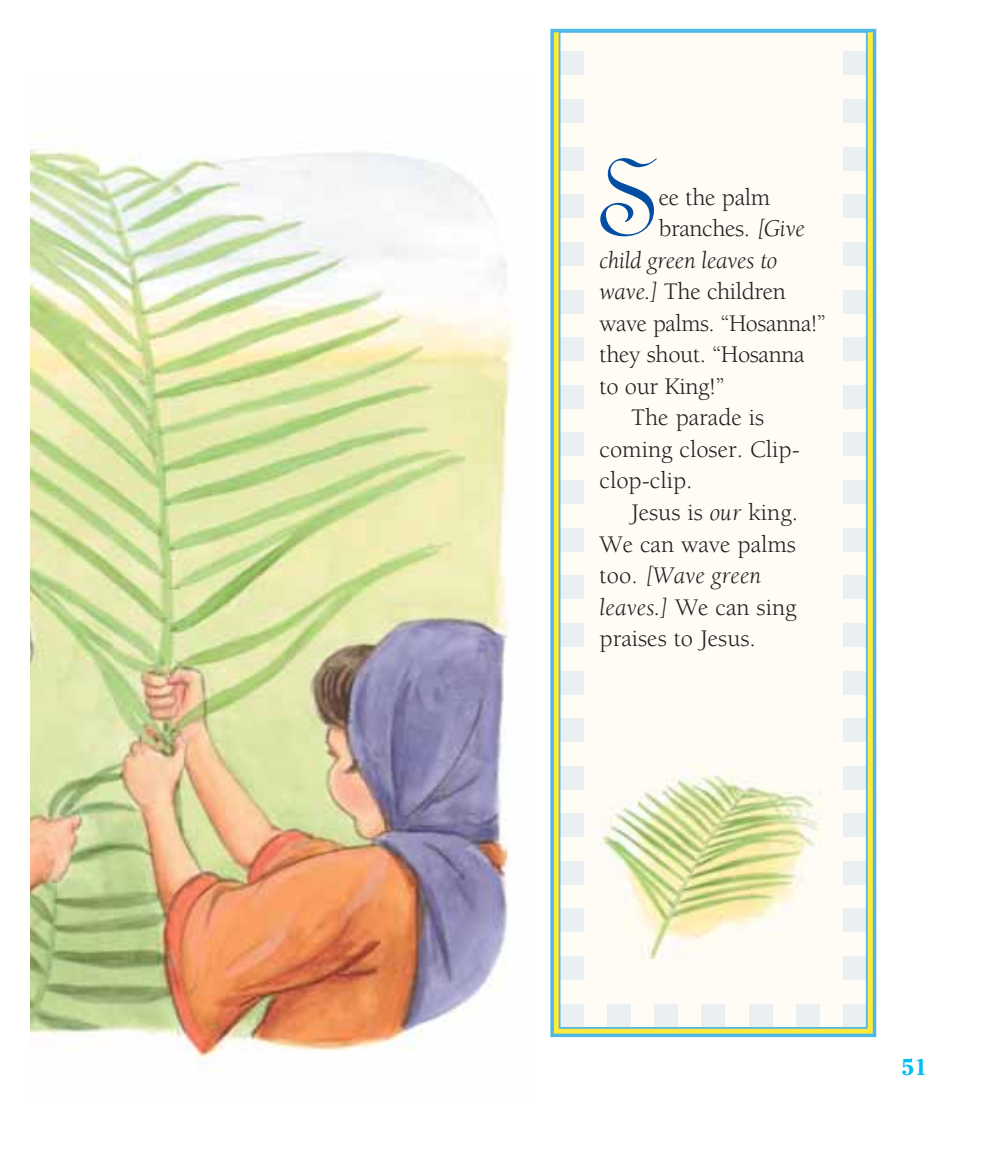
<style>
.page{position:relative;width:1008px;height:1166px;background:#fff}
.page>*{position:absolute;margin:0;border:0;box-sizing:border-box;transform-origin:0 0}
.t1{font:123.2px "Linoscript";color:#034ea2}
.t2{font:24.5px "Berkeley";color:#231f20}
.t3{font:italic 24.5px "Berkeley";letter-spacing:-.015em;color:#231f20}
.t4{font:700 22.75px "Cheltenham";color:#00c0f3}
.s1{font-style:italic}
.s2{font-style:normal}
</style>
<div class="page">
<svg style="left:555px;top:34px;width:316px;height:998px;fill:#ffe93a"></svg>
<div style="left:550px;top:29px;width:326px;height:1008px;border:4px solid #50b8e6"></div>
<div style="left:560px;top:32px;width:307px;height:995px;background:#fefcf5"></div>
<div style="left:560px;top:1003px;width:24px;height:24px;background:#eaeff2"></div>
<div style="left:560px;top:956px;width:24px;height:23px;background:#eaeff2"></div>
<div style="left:560px;top:908px;width:24px;height:24px;background:#eaeff2"></div>
<div style="left:560px;top:861px;width:24px;height:23px;background:#eaeff2"></div>
<div style="left:560px;top:813px;width:24px;height:24px;background:#eaeff2"></div>
<div style="left:560px;top:766px;width:24px;height:23px;background:#eaeff2"></div>
<div style="left:560px;top:718px;width:24px;height:24px;background:#eaeff2"></div>
<div style="left:560px;top:670px;width:24px;height:24px;background:#eaeff2"></div>
<div style="left:560px;top:623px;width:24px;height:23px;background:#eaeff2"></div>
<div style="left:560px;top:575px;width:24px;height:24px;background:#eaeff2"></div>
<div style="left:560px;top:528px;width:24px;height:23px;background:#eaeff2"></div>
<div style="left:560px;top:480px;width:24px;height:24px;background:#eaeff2"></div>
<div style="left:560px;top:432px;width:24px;height:24px;background:#eaeff2"></div>
<div style="left:560px;top:385px;width:24px;height:23px;background:#eaeff2"></div>
<div style="left:560px;top:337px;width:24px;height:24px;background:#eaeff2"></div>
<div style="left:560px;top:290px;width:24px;height:23px;background:#eaeff2"></div>
<div style="left:560px;top:242px;width:24px;height:24px;background:#eaeff2"></div>
<div style="left:560px;top:194px;width:24px;height:24px;background:#eaeff2"></div>
<div style="left:560px;top:147px;width:24px;height:23px;background:#eaeff2"></div>
<div style="left:560px;top:99px;width:24px;height:24px;background:#eaeff2"></div>
<div style="left:607px;top:1003px;width:24px;height:24px;background:#eaeff2"></div>
<div style="left:654px;top:1003px;width:24px;height:24px;background:#eaeff2"></div>
<div style="left:702px;top:1003px;width:23px;height:24px;background:#eaeff2"></div>
<div style="left:749px;top:1003px;width:23px;height:24px;background:#eaeff2"></div>
<div style="left:796px;top:1003px;width:24px;height:24px;background:#eaeff2"></div>
<div style="left:843px;top:1003px;width:24px;height:24px;background:#eaeff2"></div>
<div style="left:843px;top:956px;width:24px;height:23px;background:#eaeff2"></div>
<div style="left:843px;top:908px;width:24px;height:24px;background:#eaeff2"></div>
<div style="left:843px;top:861px;width:24px;height:23px;background:#eaeff2"></div>
<div style="left:843px;top:813px;width:24px;height:24px;background:#eaeff2"></div>
<div style="left:843px;top:766px;width:24px;height:23px;background:#eaeff2"></div>
<div style="left:843px;top:718px;width:24px;height:24px;background:#eaeff2"></div>
<div style="left:843px;top:670px;width:24px;height:24px;background:#eaeff2"></div>
<div style="left:843px;top:623px;width:24px;height:23px;background:#eaeff2"></div>
<div style="left:843px;top:575px;width:24px;height:24px;background:#eaeff2"></div>
<div style="left:843px;top:528px;width:24px;height:23px;background:#eaeff2"></div>
<div style="left:843px;top:480px;width:24px;height:24px;background:#eaeff2"></div>
<div style="left:843px;top:432px;width:24px;height:24px;background:#eaeff2"></div>
<div style="left:843px;top:385px;width:24px;height:23px;background:#eaeff2"></div>
<div style="left:843px;top:337px;width:24px;height:24px;background:#eaeff2"></div>
<div style="left:843px;top:290px;width:24px;height:23px;background:#eaeff2"></div>
<div style="left:843px;top:242px;width:24px;height:24px;background:#eaeff2"></div>
<div style="left:843px;top:194px;width:24px;height:24px;background:#eaeff2"></div>
<div style="left:843px;top:147px;width:24px;height:23px;background:#eaeff2"></div>
<div style="left:843px;top:99px;width:24px;height:24px;background:#eaeff2"></div>
<div style="left:560px;top:52px;width:24px;height:23px;background:#eaeff2"></div>
<div style="left:843px;top:52px;width:24px;height:23px;background:#eaeff2"></div>
<div style="left:559px;top:31px;width:309px;height:997px;border:2px solid #50b8e6"></div>
<img style="left:31px;top:149px;width:483px;height:915px">
<img style="left:602px;top:769px;width:219px;height:191px">
<h1 class="t1" style="left:596px;top:122px;width:63px">S</h1>
<p class="t2" style="left:659px;top:187px;width:113px">ee the palm</p>
<p class="t2" style="left:659px;top:219px;width:148px">branches. <span class="s1">[Give</span></p>
<p class="t3" style="left:600px;top:250px;width:179px">child green leaves to</p>
<p class="t2" style="left:600px;top:282px;width:188px"><span class="s1">wave.]</span> The children</p>
<p class="t2" style="left:600px;top:313px;width:228px">wave palms. “Hosanna!”</p>
<p class="t2" style="left:600px;top:345px;width:207px">they shout. “Hosanna</p>
<p class="t2" style="left:600px;top:376px;width:126px">to our King!”</p>
<p class="t2" style="left:631px;top:408px;width:135px">The parade is</p>
<p class="t2" style="left:600px;top:439px;width:202px">coming closer. Clip-</p>
<p class="t2" style="left:600px;top:471px;width:94px">clop-clip.</p>
<p class="t2" style="left:631px;top:503px;width:168px">Jesus is <span class="s1">our</span> king.</p>
<p class="t2" style="left:600px;top:534px;width:198px">We can wave palms</p>
<p class="t3" style="left:600px;top:566px;width:163px"><span class="s2">too.</span> [Wave green</p>
<p class="t2" style="left:600px;top:597px;width:198px"><span class="s1">leaves.]</span> We can sing</p>
<p class="t2" style="left:600px;top:629px;width:158px">praises to Jesus.</p>
<p class="t4" style="left:901px;top:1058px;width:27px">51</p>
</div>
